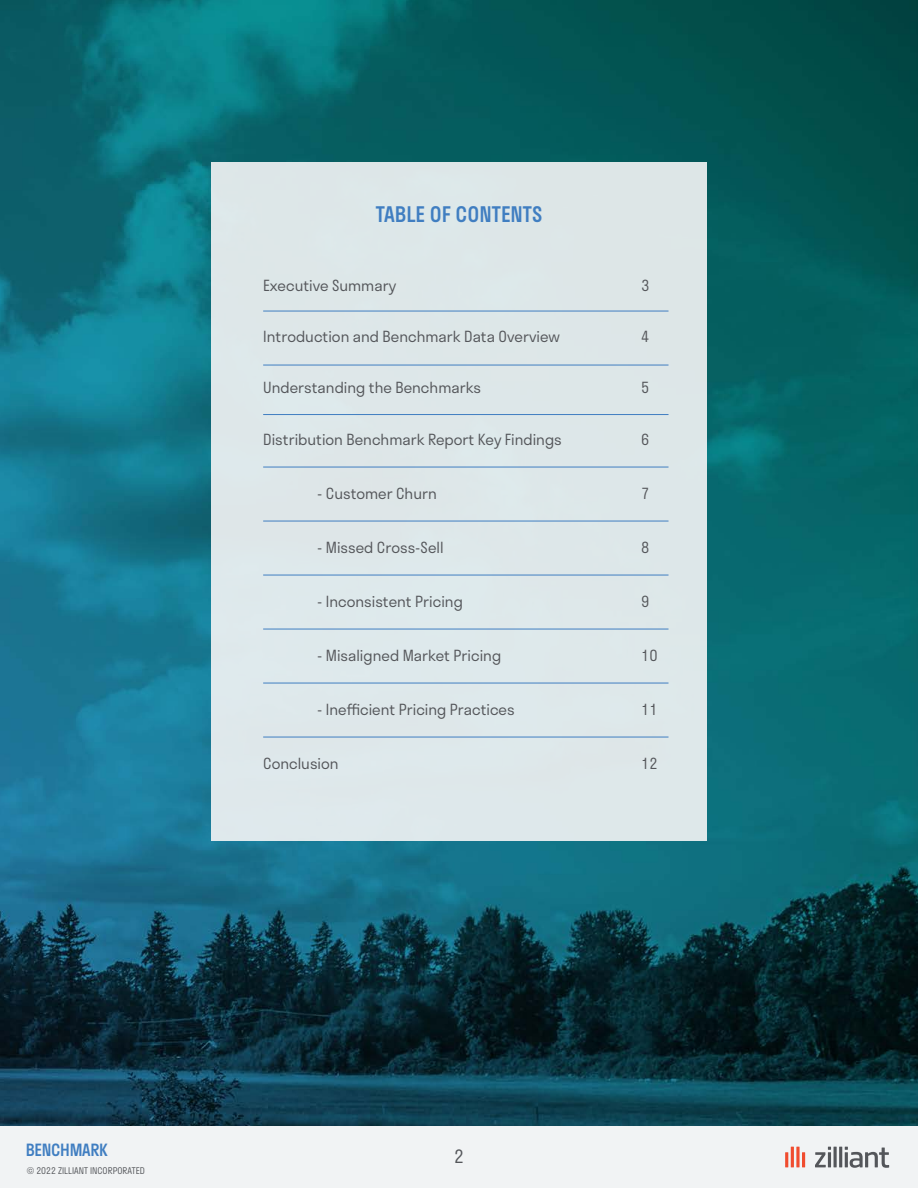
<style>
.page{position:relative;width:918px;height:1188px;background:#fff}
.page>*{position:absolute;margin:0;border:0;box-sizing:border-box;transform-origin:0 0}
.t1{font:500 21px "Stratos";color:#407ec1}
.t2{font:300 18px "Stratos";color:#54565a}
.t3{font:500 16.5px "Stratos";letter-spacing:-.02em;color:#407ec1}
.t4{font:300 15px "Stratos";color:#54565a}
.t5{font:300 9px "Stratos";color:#54565a}
</style>
<div class="page">
<img style="left:0;top:0;width:918px;height:1126px">
<div style="left:211px;top:162px;width:496px;height:678px;background:#dee7e9"></div>
<div style="left:0;top:1126px;width:918px;height:62px;background:#f1f3f4"></div>
<hr style="left:834px;top:1147px;width:3px;height:20px;background:#54565a">
<hr style="left:839px;top:1147px;width:3px;height:20px;background:#54565a">
<hr style="left:791px;top:1147px;width:3px;height:20px;background:#f04c2f">
<svg style="left:796px;top:1147px;width:4px;height:20px"></svg>
<hr style="left:802px;top:1152px;width:3px;height:15px;background:#f04c2f">
<hr style="left:785px;top:1152px;width:3px;height:15px;background:#f04c2f">
<svg style="left:845px;top:1147px;width:44px;height:21px"></svg>
<svg style="left:815px;top:1147px;width:16px;height:20px"></svg>
<hr style="left:263px;top:311px;width:406px;height:1px;background:#407ec1">
<hr style="left:263px;top:414px;width:406px;height:1px;background:#407ec1">
<hr style="left:263px;top:365px;width:406px;height:1px;background:#407ec1">
<hr style="left:263px;top:467px;width:406px;height:1px;background:#407ec1">
<hr style="left:263px;top:521px;width:406px;height:1px;background:#407ec1">
<hr style="left:263px;top:575px;width:406px;height:1px;background:#407ec1">
<hr style="left:263px;top:629px;width:406px;height:1px;background:#407ec1">
<hr style="left:263px;top:683px;width:406px;height:1px;background:#407ec1">
<hr style="left:263px;top:737px;width:406px;height:1px;background:#407ec1">
<h1 class="t1" style="left:376px;top:198px;width:168px">TABLE OF CONTENTS</h1>
<p class="t4" style="left:263px;top:273px;width:135px">Executive Summary</p>
<p class="t4" style="left:641px;top:273px;width:10px">3</p>
<p class="t4" style="left:263px;top:324px;width:298px">Introduction and Benchmark Data Overview</p>
<p class="t4" style="left:641px;top:324px;width:10px">4</p>
<p class="t4" style="left:263px;top:375px;width:219px">Understanding the Benchmarks</p>
<p class="t4" style="left:641px;top:375px;width:10px">5</p>
<p class="t4" style="left:263px;top:428px;width:300px">Distribution Benchmark Report Key Findings</p>
<p class="t4" style="left:641px;top:428px;width:10px">6</p>
<p class="t4" style="left:317px;top:482px;width:121px">- Customer Churn</p>
<p class="t4" style="left:641px;top:482px;width:10px">7</p>
<p class="t4" style="left:317px;top:536px;width:128px">- Missed Cross-Sell</p>
<p class="t4" style="left:641px;top:536px;width:10px">8</p>
<p class="t4" style="left:317px;top:590px;width:147px">- Inconsistent Pricing</p>
<p class="t4" style="left:641px;top:590px;width:10px">9</p>
<p class="t4" style="left:317px;top:644px;width:186px">- Misaligned Market Pricing</p>
<p class="t4" style="left:641px;top:644px;width:18px">10</p>
<p class="t4" style="left:317px;top:698px;width:199px">- Inefficient Pricing Practices</p>
<p class="t4" style="left:641px;top:698px;width:18px">11</p>
<p class="t4" style="left:263px;top:752px;width:77px">Conclusion</p>
<p class="t4" style="left:641px;top:752px;width:18px">12</p>
<p class="t3" style="left:26px;top:1137px;width:83px">BENCHMARK</p>
<p class="t2" style="left:454px;top:1142px;width:11px">2</p>
<p class="t5" style="left:27px;top:1163px;width:120px">© 2022 ZILLIANT INCORPORATED</p>
</div>
